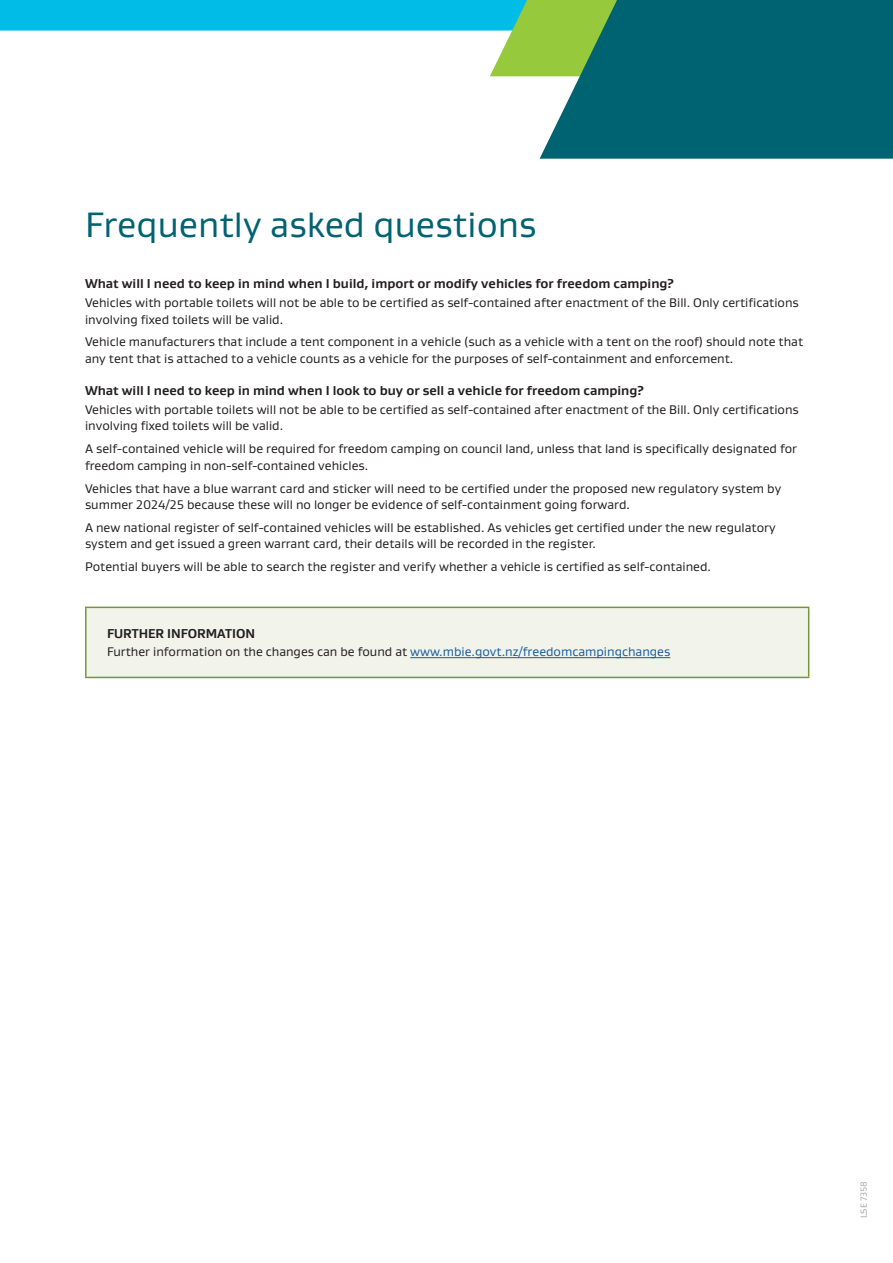
<style>
.page{position:relative;width:893px;height:1263px;background:#fff}
.page>*{position:absolute;margin:0;border:0;box-sizing:border-box;transform-origin:0 0}
.Section_Header_Gusta{font:36px "Gustan";color:#006372}
._2_header{font:700 13.2px "Gustan";color:#231f20}
.Body_text_Gustan{font:12.75px/16.5px "Gustan";color:#231f20}
.SMALL_txt{font:9px "Gustan";color:#a8a9ad}
.s1{color:#175d9e}
</style>
<div class="page">
<svg style="left:0;top:0;width:540px;height:76px"></svg>
<svg style="left:540px;top:0;width:353px;height:159px;fill:#006372"></svg>
<div style="left:86px;top:607px;width:723px;height:70px;background:#f2f4ec"></div>
<hr style="left:85px;top:607px;width:724px;height:1px;background:#73963d">
<hr style="left:85px;top:608px;width:2px;height:69px;background:#73963d">
<hr style="left:808px;top:608px;width:1px;height:69px;background:#73963d">
<hr style="left:85px;top:677px;width:724px;height:1px;background:#73963d">
<hr style="left:410px;top:657px;width:260px;height:1px;background:#175d9e">
<p class="Section_Header_Gusta" style="left:85px;top:201px;width:453px">Frequently asked questions</p>
<p class="_2_header" style="left:85px;top:275px;width:590px">What will I need to keep in mind when I build, import or modify vehicles for freedom camping?</p>
<p class="Body_text_Gustan" style="left:85px;top:294px;width:715px">Vehicles with portable toilets will not be able to be certified as self-contained after enactment of the Bill. Only certifications involving fixed toilets will be valid.</p>
<p class="Body_text_Gustan" style="left:85px;top:333px;width:720px">Vehicle manufacturers that include a tent component in a vehicle (such as a vehicle with a tent on the roof) should note that any tent that is attached to a vehicle counts as a vehicle for the purposes of self-containment and enforcement.</p>
<p class="_2_header" style="left:85px;top:382px;width:560px">What will I need to keep in mind when I look to buy or sell a vehicle for freedom camping?</p>
<p class="Body_text_Gustan" style="left:85px;top:401px;width:715px">Vehicles with portable toilets will not be able to be certified as self-contained after enactment of the Bill. Only certifications involving fixed toilets will be valid.</p>
<p class="Body_text_Gustan" style="left:85px;top:440px;width:714px">A self-contained vehicle will be required for freedom camping on council land, unless that land is specifically designated for freedom camping in non-self-contained vehicles.</p>
<p class="Body_text_Gustan" style="left:85px;top:480px;width:698px">Vehicles that have a blue warrant card and sticker will need to be certified under the proposed new regulatory system by summer 2024/25 because these will no longer be evidence of self-containment going forward.</p>
<p class="Body_text_Gustan" style="left:85px;top:519px;width:692px">A new national register of self-contained vehicles will be established. As vehicles get certified under the new regulatory system and get issued a green warrant card, their details will be recorded in the register.</p>
<p class="Body_text_Gustan" style="left:85px;top:558px;width:627px">Potential buyers will be able to search the register and verify whether a vehicle is certified as self-contained.</p>
<p class="_2_header" style="left:107px;top:624px;width:150px">FURTHER INFORMATION</p>
<p class="Body_text_Gustan" style="left:107px;top:643px;width:565px">Further information on the changes can be found at <span class="s1">www.mbie.govt.nz/freedomcampingchanges</span></p>
<p class="SMALL_txt" style="left:858px;top:1218px;width:38px;rotate:-90deg">LSE 7358</p>
</div>
